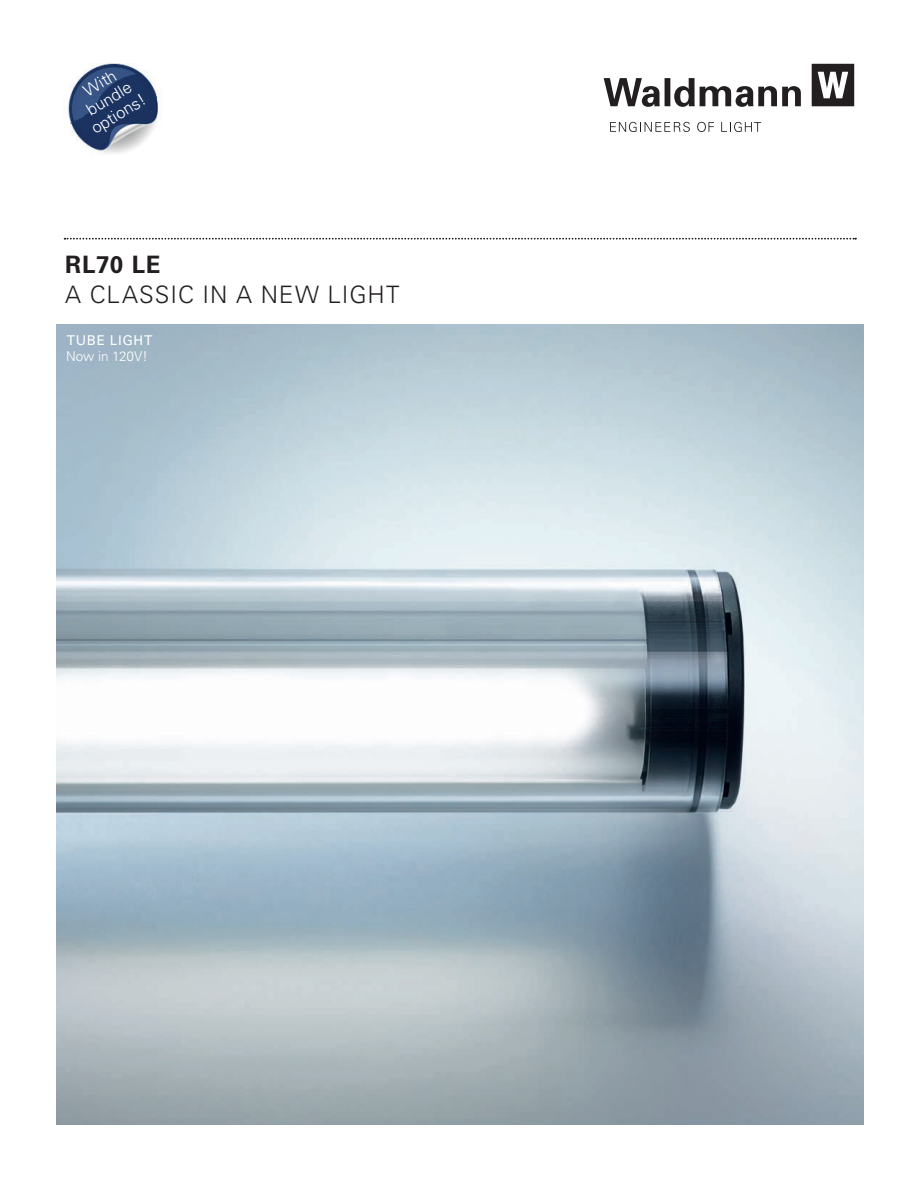
<style>
.page{position:relative;width:918px;height:1188px;background:#fff}
.page>*{position:absolute;margin:0;border:0;box-sizing:border-box;transform-origin:0 0}
.t1{font:300 24px "Univers LT Std";letter-spacing:.04em;color:#231f20}
.t2{font:700 24px "Univers LT Std";letter-spacing:.025em;color:#231f20}
.t3{font:300 16.5px/18px "Univers LT Std";color:#fff;text-align:center}
.t4{font:300 13.5px "Univers LT Std";color:#fff}
.t5{font:13.5px "Univers LT Std";letter-spacing:.055em;color:#fff}
</style>
<div class="page">
<svg style="left:812px;top:64px;width:42px;height:42px"></svg>
<svg style="left:604px;top:78px;width:197px;height:29px"></svg>
<svg style="left:610px;top:122px;width:80px;height:10px"></svg>
<svg style="left:697px;top:122px;width:17px;height:10px"></svg>
<svg style="left:721px;top:122px;width:40px;height:10px"></svg>
<img style="left:68px;top:64px;width:94px;height:90px">
<img style="left:56px;top:325px;width:808px;height:799px">
<svg style="left:65px;top:238px;width:791px;height:1px"></svg>
<p class="t3" style="left:69px;top:91px;width:62px;rotate:-31deg">With bundle options!</p>
<p class="t2" style="left:65px;top:250px;width:97px">RL70 LE</p>
<p class="t1" style="left:65px;top:280px;width:336px">A CLASSIC IN A NEW LIGHT</p>
<p class="t5" style="left:67px;top:332px;width:87px">TUBE LIGHT</p>
<p class="t4" style="left:66px;top:348px;width:83px">Now in 120V!</p>
</div>
